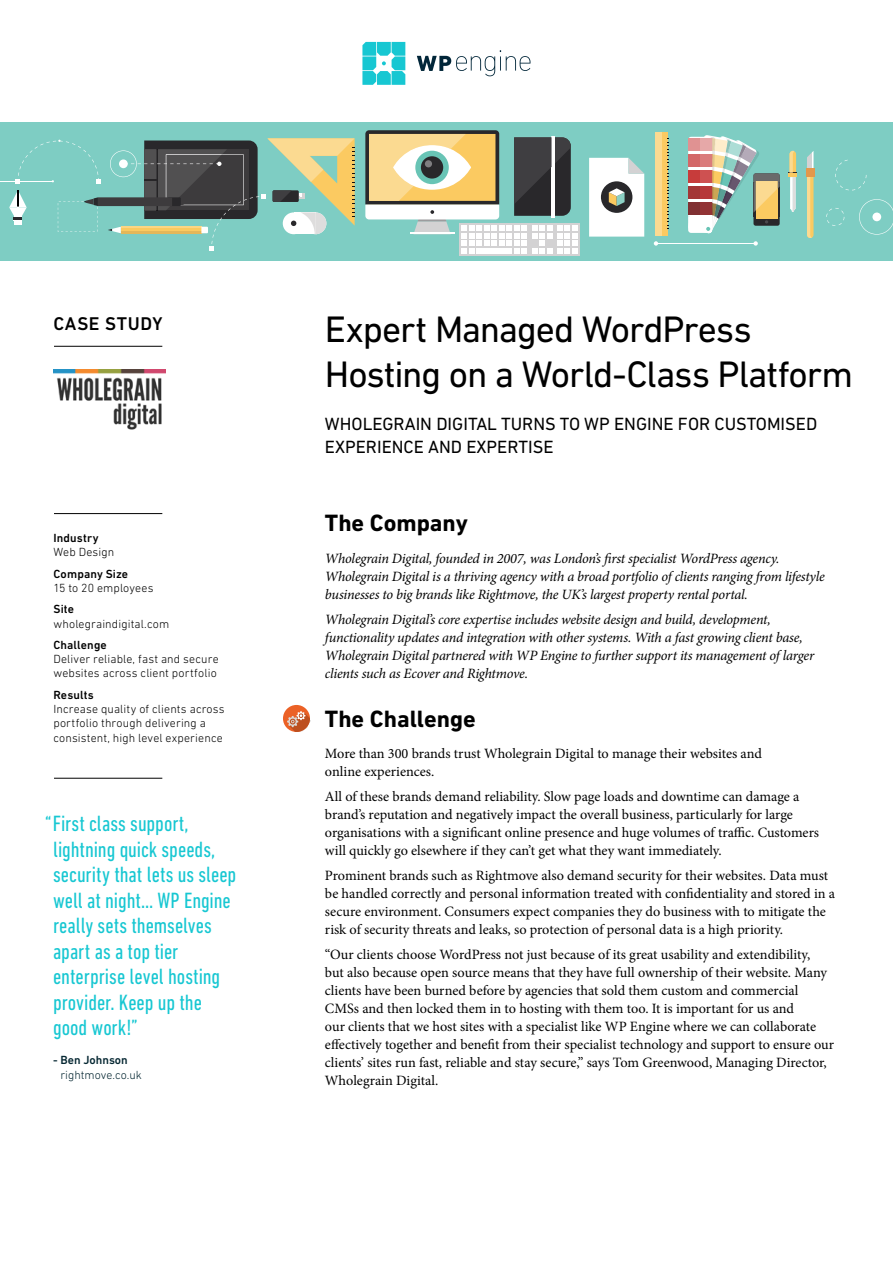
<style>
.page{position:relative;width:893px;height:1263px;background:#fff}
.page>*{position:absolute;margin:0;border:0;box-sizing:border-box;transform-origin:0 0}
.t1{font:37.5px/45px "DIN Next LT Pro";letter-spacing:-.03em;color:#000}
.t2{font:700 24px "DIN Next LT Pro";color:#000}
.t3{font:condensed 22.5px/25.5px "DIN Next LT Pro";color:#17c7d2}
.t4{font:500 18.75px "DIN Next LT Pro";letter-spacing:.04em;color:#000}
.t5{font:18px/22.5px "DIN Next LT Pro";color:#000}
.t6{font:14.25px/18px "Minion Pro";color:#000}
.t7{font:italic 14.25px/18px "Minion Pro";letter-spacing:-.02em;color:#000}
.t8{font:300 12px/14.4px "DIN Next LT Pro";letter-spacing:.01em;color:#000}
.t9{font:500 12px "DIN Next LT Pro";letter-spacing:.01em;color:#000}
.t10{font:300 12px "DIN Next LT Pro";color:#042631}
.t11{font:500 12px "DIN Next LT Pro";color:#042631}
</style>
<div class="page">
<div style="left:1px;top:123px;width:892px;height:138px;background:#7ecdc3"></div>
<svg style="left:459px;top:223px;width:121px;height:33px"></svg>
<div style="left:661px;top:132px;width:7px;height:103px;background:#fbca61"></div>
<div style="left:655px;top:132px;width:6px;height:103px;background:#fbda91"></div>
<svg style="left:667px;top:138px;width:1px;height:91px"></svg>
<svg style="left:788px;top:151px;width:9px;height:61px"></svg>
<svg style="left:807px;top:151px;width:6px;height:17px"></svg>
<svg style="left:807px;top:177px;width:6px;height:61px"></svg>
<div style="left:806px;top:168px;width:9px;height:9px;background:#e3984c"></div>
<svg style="left:365px;top:130px;width:212px;height:123px"></svg>
<svg style="left:393px;top:145px;width:78px;height:45px;background:#fdf7ea"></svg>
<div style="left:415px;top:151px;width:34px;height:33px;background:#68c4b5;border-radius:50%"></div>
<div style="left:421px;top:156px;width:22px;height:23px;background:#29282b;border-radius:50%"></div>
<div style="left:425px;top:160px;width:7px;height:7px;background:#7f7e81;border-radius:50%"></div>
<svg style="left:589px;top:158px;width:55px;height:79px;background:#dbdedc"></svg>
<hr style="left:0;top:181px;width:53px;height:1px;background:#fff">
<svg style="left:835px;top:160px;width:31px;height:30px"></svg>
<hr style="left:658px;top:243px;width:96px;height:1px;background:#fff">
<svg style="left:654px;top:241px;width:4px;height:5px"></svg>
<svg style="left:753px;top:241px;width:5px;height:5px"></svg>
<svg style="left:859px;top:199px;width:34px;height:36px"></svg>
<div style="left:872px;top:213px;width:9px;height:8px;background:#fff;border-radius:50%"></div>
<svg style="left:826px;top:208px;width:18px;height:18px"></svg>
<svg style="left:688px;top:135px;width:92px;height:99px"></svg>
<svg style="left:9px;top:138px;width:346px;height:113px"></svg>
<hr style="left:54px;top:346px;width:108px;height:1px;background:#000">
<svg style="left:362px;top:42px;width:43px;height:43px;background:#48d2db"></svg>
<svg style="left:417px;top:50px;width:113px;height:26px"></svg>
<hr style="left:54px;top:513px;width:108px;height:1px;background:#000">
<hr style="left:54px;top:778px;width:108px;height:1px;background:#000">
<svg style="left:283px;top:705px;width:27px;height:27px"></svg>
<img style="left:53px;top:369px;width:113px;height:61px">
<h3 class="t4" style="left:53px;top:312px;width:111px">CASE STUDY</h3>
<p class="t9" style="left:53px;top:531px;width:47px">Industry</p>
<p class="t8" style="left:53px;top:545px;width:62px">Web Design</p>
<p class="t9" style="left:53px;top:566px;width:76px">Company Size</p>
<p class="t8" style="left:53px;top:581px;width:102px">15 to 20 employees</p>
<p class="t9" style="left:53px;top:602px;width:22px">Site</p>
<p class="t8" style="left:53px;top:616px;width:117px">wholegraindigital.com</p>
<p class="t9" style="left:53px;top:638px;width:55px">Challenge</p>
<p class="t8" style="left:53px;top:652px;width:167px">Deliver reliable, fast and secure websites across client portfolio</p>
<p class="t9" style="left:53px;top:688px;width:42px">Results</p>
<p class="t8" style="left:53px;top:702px;width:173px">Increase quality of clients across portfolio through delivering a consistent, high level experience</p>
<h3 class="t3" style="left:53px;top:811px;width:185px;text-indent:-8px">“First class support, lightning quick speeds, security that lets us sleep well at night… WP Engine really sets themselves apart as a top tier enterprise level hosting provider. Keep up the good work!”</h3>
<p class="t11" style="left:53px;top:1053px;width:76px">- Ben Johnson</p>
<p class="t10" style="left:61px;top:1068px;width:83px">rightmove.co.uk</p>
<h1 class="t1" style="left:325px;top:307px;width:530px">Expert Managed WordPress<br>Hosting on a World-Class Platform</h1>
<p class="t5" style="left:325px;top:412px;width:494px">WHOLEGRAIN DIGITAL TURNS TO WP ENGINE FOR CUSTOMISED<br>EXPERIENCE AND EXPERTISE</p>
<h2 class="t2" style="left:325px;top:509px;width:144px">The Company</h2>
<p class="t7" style="left:325px;top:549px;width:501px">Wholegrain Digital, founded in 2007, was London’s first specialist WordPress agency.<br>Wholegrain Digital is a thriving agency with a broad portfolio of clients ranging from lifestyle businesses to big brands like Rightmove, the UK’s largest property rental portal.</p>
<p class="t7" style="left:325px;top:610px;width:491px">Wholegrain Digital’s core expertise includes website design and build, development, functionality updates and integration with other systems. With a fast growing client base, Wholegrain Digital partnered with WP Engine to further support its management of larger clients such as Ecover and Rightmove.</p>
<h2 class="t2" style="left:325px;top:704px;width:152px">The Challenge</h2>
<p class="t6" style="left:325px;top:745px;width:438px">More than 300 brands trust Wholegrain Digital to manage their websites and online experiences.</p>
<p class="t6" style="left:325px;top:787px;width:496px">All of these brands demand reliability. Slow page loads and downtime can damage a brand’s reputation and negatively impact the overall business, particularly for large organisations with a significant online presence and huge volumes of traffic. Customers will quickly go elsewhere if they can’t get what they want immediately.</p>
<p class="t6" style="left:325px;top:866px;width:512px">Prominent brands such as Rightmove also demand security for their websites. Data must be handled correctly and personal information treated with confidentiality and stored in a secure environment. Consumers expect companies they do business with to mitigate the risk of security threats and leaks, so protection of personal data is a high priority.</p>
<p class="t6" style="left:325px;top:945px;width:510px">“Our clients choose WordPress not just because of its great usability and extendibility,<br>but also because open source means that they have full ownership of their website. Many clients have been burned before by agencies that sold them custom and commercial CMSs and then locked them in to hosting with them too. It is important for us and<br>our clients that we host sites with a specialist like WP Engine where we can collaborate effectively together and benefit from their specialist technology and support to ensure our clients’ sites run fast, reliable and stay secure,” says Tom Greenwood, Managing Director, Wholegrain Digital.</p>
</div>
